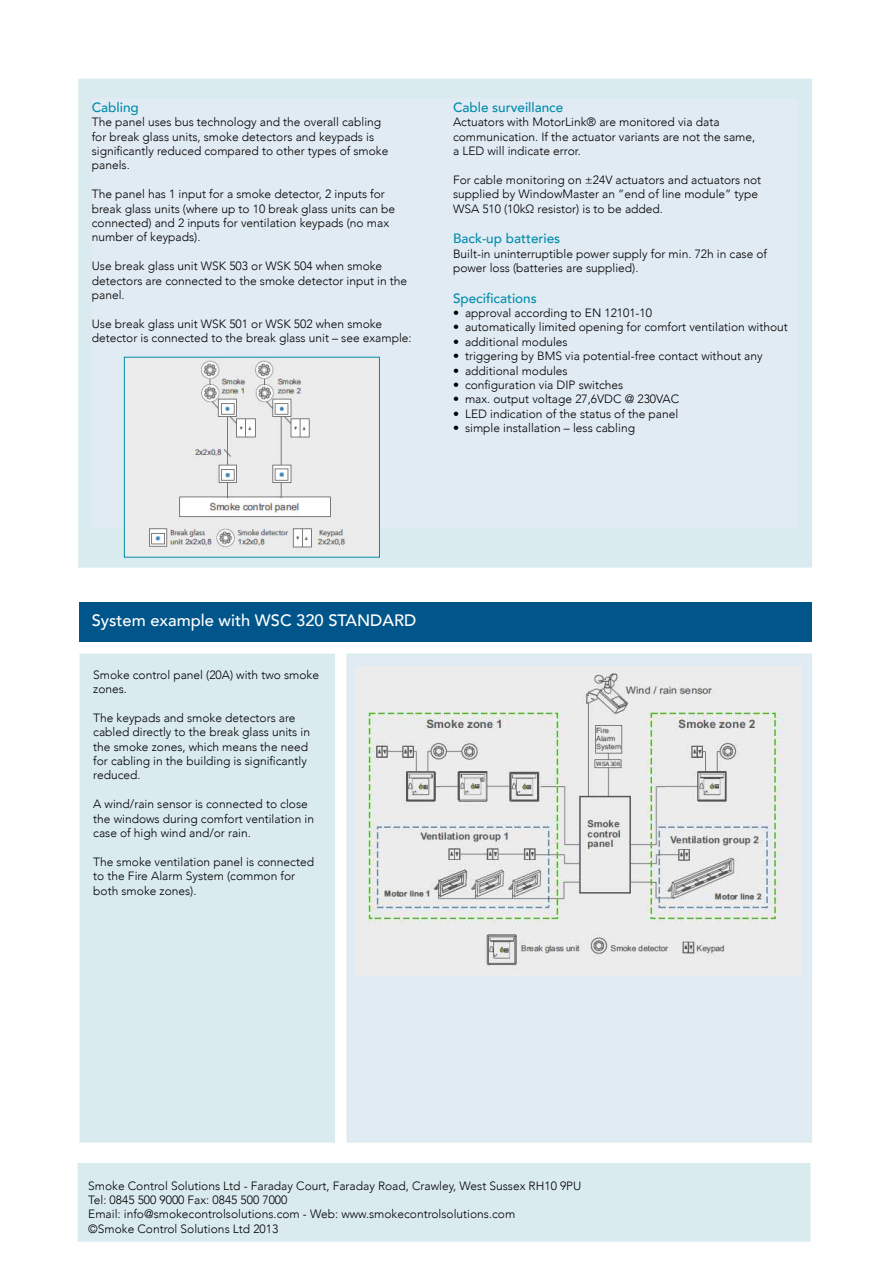
<style>
.page{position:relative;width:893px;height:1263px;background:#fff}
.page>*{position:absolute;margin:0;border:0;box-sizing:border-box;transform-origin:0 0}
.t1{font:500 16.5px "Avenir";color:#fff}
.t2{font:500 13.5px "Avenir";color:#018cab}
.t3{font:300 12px/14.4px "Avenir";color:#000}
</style>
<div class="page">
<div style="left:78px;top:79px;width:734px;height:489px;background:#daebf0;border:2px solid #daebf0"></div>
<div style="left:92px;top:98px;width:704px;height:431px;background:#e1ebf3"></div>
<img style="left:126px;top:359px;width:252px;height:196px">
<div style="left:124px;top:357px;width:256px;height:200px;border:1px solid #018cab"></div>
<div style="left:79px;top:602px;width:732px;height:40px;background:#00568a"></div>
<div style="left:80px;top:653px;width:255px;height:489px;background:#daebf0"></div>
<div style="left:347px;top:653px;width:465px;height:489px;background:#e1ebf3"></div>
<img style="left:356px;top:666px;width:445px;height:309px">
<div style="left:78px;top:1163px;width:732px;height:79px;background:#daebf0"></div>
<p class="t2" style="left:92px;top:95px;width:48px">Cabling</p>
<p class="t3" style="left:92px;top:115px;width:298px">The panel uses bus technology and the overall cabling for break glass units, smoke detectors and keypads is significantly reduced compared to other types of smoke panels.</p>
<p class="t3" style="left:92px;top:187px;width:305px">The panel has 1 input for a smoke detector, 2 inputs for break glass units (where up to 10 break glass units can be connected) and 2 inputs for ventilation keypads (no max number of keypads).</p>
<p class="t3" style="left:92px;top:259px;width:317px">Use break glass unit WSK 503 or WSK 504 when smoke detectors are connected to the smoke detector input in the panel.</p>
<p class="t3" style="left:92px;top:316px;width:321px">Use break glass unit WSK 501 or WSK 502 when smoke detector is connected to the break glass unit – see example:</p>
<p class="t2" style="left:453px;top:95px;width:112px">Cable surveillance</p>
<p class="t3" style="left:453px;top:115px;width:304px">Actuators with MotorLink® are monitored via data communication. If the actuator variants are not the same, a LED will indicate error.</p>
<p class="t3" style="left:453px;top:172px;width:310px">For cable monitoring on ±24V actuators and actuators not supplied by WindowMaster an ”end of line module” type<br>WSA 510 (10kΩ resistor) is to be added.</p>
<p class="t2" style="left:453px;top:227px;width:109px">Back-up batteries</p>
<p class="t3" style="left:453px;top:246px;width:316px">Built-in uninterruptible power supply for min. 72h in case of power loss (batteries are supplied).</p>
<p class="t2" style="left:453px;top:286px;width:85px">Specifications</p>
<p class="t3" style="left:453px;top:306px;width:201px">• approval according to EN 12101-10</p>
<p class="t3" style="left:453px;top:320px;width:336px">• automatically limited opening for comfort ventilation without</p>
<p class="t3" style="left:453px;top:334px;width:116px">• additional modules</p>
<p class="t3" style="left:453px;top:349px;width:311px">• triggering by BMS via potential-free contact without any</p>
<p class="t3" style="left:453px;top:363px;width:116px">• additional modules</p>
<p class="t3" style="left:453px;top:378px;width:172px">• configuration via DIP switches</p>
<p class="t3" style="left:453px;top:392px;width:228px">• max. output voltage 27,6VDC @ 230VAC</p>
<p class="t3" style="left:453px;top:406px;width:227px">• LED indication of the status of the panel</p>
<p class="t3" style="left:453px;top:421px;width:184px">• simple installation – less cabling</p>
<h1 class="t1" style="left:92px;top:606px;width:326px">System example with WSC 320 STANDARD</h1>
<p class="t3" style="left:93px;top:667px;width:227px">Smoke control panel (20A) with two smoke zones.</p>
<p class="t3" style="left:93px;top:710px;width:218px">The keypads and smoke detectors are cabled directly to the break glass units in the smoke zones, which means the need for cabling in the building is significantly reduced.</p>
<p class="t3" style="left:93px;top:797px;width:222px">A wind/rain sensor is connected to close the windows during comfort ventilation in case of high wind and/or rain.</p>
<p class="t3" style="left:93px;top:854px;width:222px">The smoke ventilation panel is connected to the Fire Alarm System (common for both smoke zones).</p>
<p class="t3" style="left:88px;top:1178px;width:495px">Smoke Control Solutions Ltd - Faraday Court, Faraday Road, Crawley, West Sussex RH10 9PU Tel: 0845 500 9000 Fax: 0845 500 7000<br>Email: info@smokecontrolsolutions.com - Web: www.smokecontrolsolutions.com<br>©Smoke Control Solutions Ltd 2013</p>
</div>
